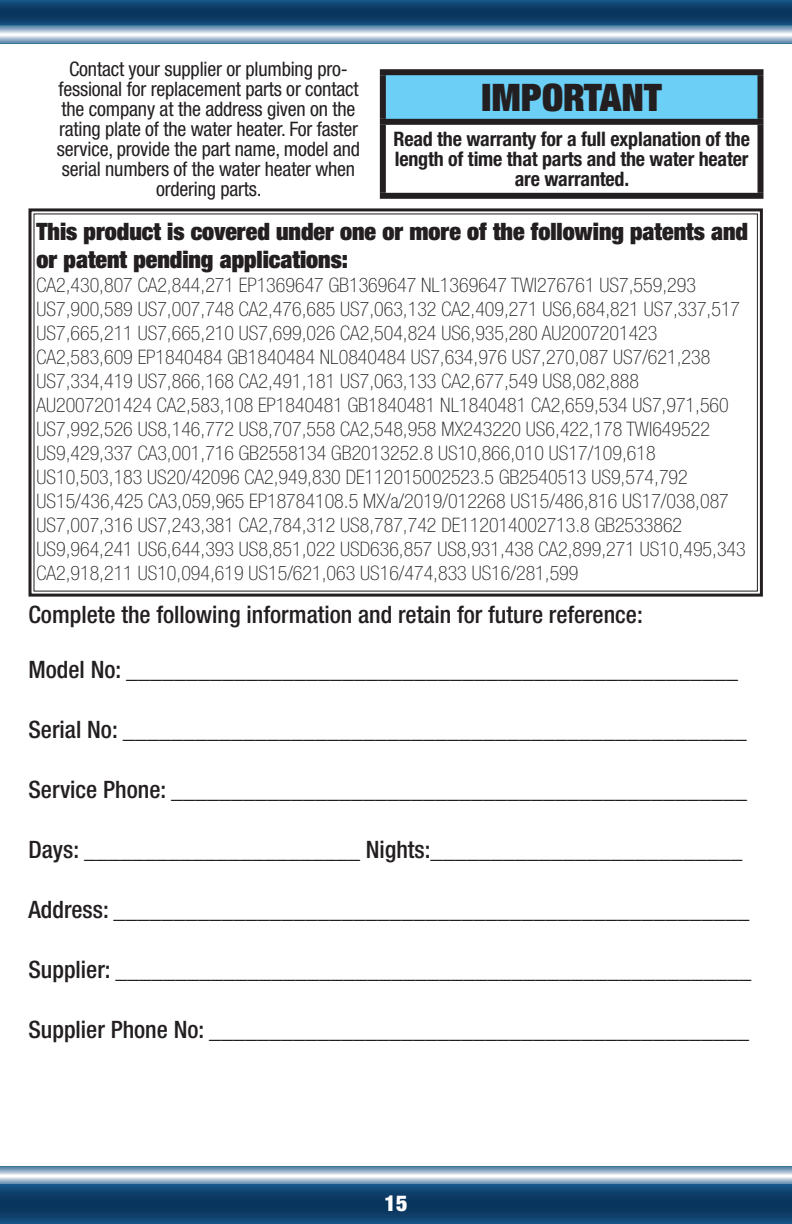
<style>
.page{position:relative;width:792px;height:1224px;background:#fff}
.page>*{position:absolute;margin:0;border:0;box-sizing:border-box;transform-origin:0 0}
.t1{font:900 condensed 38px "Helvetica Neue LT Std";color:#231f20}
.t2{font:500 condensed 24px "Helvetica Neue LT Std";color:#231f20}
.t3{font:900 condensed 24px/28.8px "Helvetica Neue LT Std";color:#231f20}
.t4{font:900 condensed 22px "Helvetica Neue LT Std";color:#fff}
.t5{font:100 condensed 20px/24px "Helvetica Neue LT Std";color:#231f20}
.Body_-_Text{font:condensed 20px/20px "Helvetica Neue LT Std";letter-spacing:-.01em;color:#231f20;text-align:center}
.Body_-_Text-2{font:700 condensed 20px/20px "Helvetica Neue LT Std";letter-spacing:-.01em;color:#231f20;text-align:center}
</style>
<div class="page">
<svg style="left:0;top:36px;width:792px;height:7px;background:#9cb5cc"></svg>
<svg style="left:0;top:25px;width:792px;height:9px;background:#98b3c9"></svg>
<svg style="left:0;top:0;width:792px;height:25px;background:#0e406b"></svg>
<svg style="left:0;top:1166px;width:792px;height:9px;background:#90adc4"></svg>
<svg style="left:0;top:1177px;width:792px;height:8px;background:#94b0c8"></svg>
<svg style="left:0;top:1185px;width:792px;height:39px;background:#0e3f6b"></svg>
<svg style="left:28px;top:208px;width:735px;height:389px"></svg>
<div style="left:383px;top:72px;width:377px;height:50px;background:#6bcff6"></div>
<div style="left:380px;top:125px;width:6px;height:68px;background:#231f20"></div>
<div style="left:758px;top:125px;width:6px;height:68px;background:#231f20"></div>
<div style="left:380px;top:193px;width:384px;height:6px;background:#231f20"></div>
<div style="left:380px;top:69px;width:384px;height:6px;background:#231f20"></div>
<div style="left:380px;top:75px;width:6px;height:44px;background:#231f20"></div>
<div style="left:758px;top:75px;width:6px;height:44px;background:#231f20"></div>
<div style="left:380px;top:119px;width:384px;height:6px;background:#231f20"></div>
<p class="Body_-_Text" style="left:57px;top:59px;width:305px">Contact your supplier or plumbing pro&shy;fessional for replacement parts or contact the company at the address given on the rating plate of the water heater. For faster service, provide the part name, model and serial numbers of the water heater when ordering parts.</p>
<p class="t3" style="left:36px;top:216px;width:713px">This product is covered under one or more of the following patents and or patent pending applications:</p>
<p class="t5" style="left:36px;top:273px;width:711px">CA2,430,807 CA2,844,271 EP1369647 GB1369647 NL1369647 TWI276761 US7,559,293<br>US7,900,589 US7,007,748 CA2,476,685 US7,063,132 CA2,409,271 US6,684,821 US7,337,517<br>US7,665,211 US7,665,210 US7,699,026 CA2,504,824 US6,935,280 AU2007201423<br>CA2,583,609 EP1840484 GB1840484 NL0840484 US7,634,976 US7,270,087 US7/621,238<br>US7,334,419 US7,866,168 CA2,491,181 US7,063,133 CA2,677,549 US8,082,888<br>AU2007201424 CA2,583,108 EP1840481 GB1840481 NL1840481 CA2,659,534 US7,971,560<br>US7,992,526 US8,146,772 US8,707,558 CA2,548,958 MX243220 US6,422,178 TWI649522<br>US9,429,337 CA3,001,716 GB2558134 GB2013252.8 US10,866,010 US17/109,618<br>US10,503,183 US20/42096 CA2,949,830 DE112015002523.5 GB2540513 US9,574,792<br>US15/436,425 CA3,059,965 EP18784108.5 MX/a/2019/012268 US15/486,816 US17/038,087<br>US7,007,316 US7,243,381 CA2,784,312 US8,787,742 DE112014002713.8 GB2533862<br>US9,964,241 US6,644,393 US8,851,022 USD636,857 US8,931,438 CA2,899,271 US10,495,343<br>CA2,918,211 US10,094,619 US15/621,063 US16/474,833 US16/281,599</p>
<p class="t2" style="left:28px;top:600px;width:616px">Complete the following information and retain for future reference:</p>
<p class="t2" style="left:28px;top:655px;width:711px">Model No: ___________________________________________________</p>
<p class="t2" style="left:28px;top:715px;width:720px">Serial No: ____________________________________________________</p>
<p class="t2" style="left:28px;top:775px;width:720px">Service Phone: ________________________________________________</p>
<p class="t2" style="left:28px;top:835px;width:716px">Days: _______________________ Nights:__________________________</p>
<p class="t2" style="left:28px;top:895px;width:723px">Address: _____________________________________________________</p>
<p class="t2" style="left:28px;top:955px;width:725px">Supplier: _____________________________________________________</p>
<p class="t2" style="left:28px;top:1015px;width:722px">Supplier Phone No: _____________________________________________</p>
<p class="t1" style="left:482px;top:73px;width:182px">IMPORTANT</p>
<p class="Body_-_Text-2" style="left:393px;top:129px;width:358px">Read the warranty for a full explanation of the length of time that parts and the water heater are warranted.</p>
<p class="t4" style="left:385px;top:1190px;width:24px">15</p>
</div>
